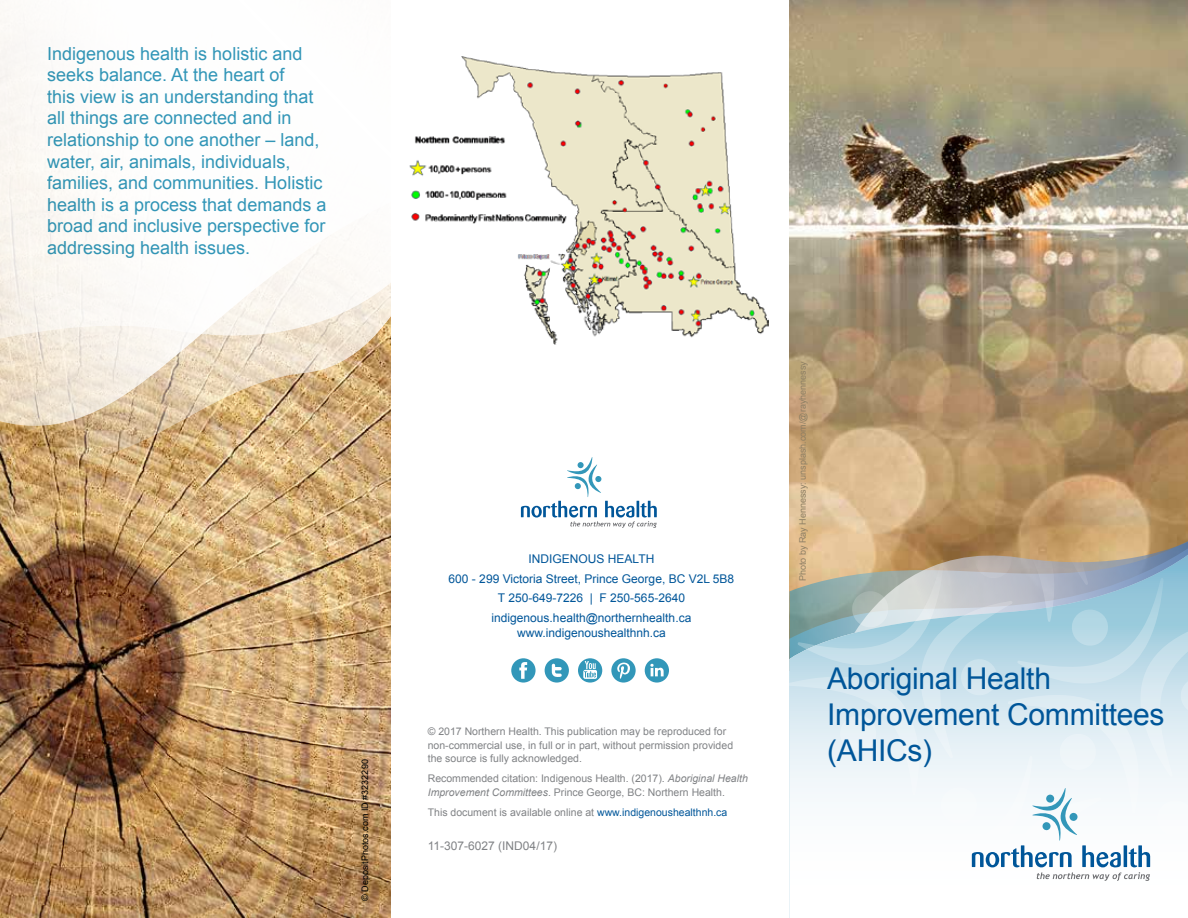
<style>
.page{position:relative;width:1188px;height:918px;background:#fff}
.page>*{position:absolute;margin:0;border:0;box-sizing:border-box;transform-origin:0 0}
.t1{font:30px/36px "Arial";letter-spacing:-.01em;color:#005699}
.t2{font:18px/21.6px "Arial";color:#3397b9}
.t3{font:12px "Arial";color:#005699}
.t4{font:12px "Arial";color:#808285}
.t5{font:10.5px/13.5px "Arial";color:#808285}
.t6{font:9px "Arial";color:#8d7f64}
.t7{font:9px "Arial";color:#000}
.s1{font-style:italic}
.s2{color:#005699}
</style>
<div class="page">
<img style="left:789px;top:0;width:398px;height:528px">
<img style="left:0;top:480px;width:391px;height:438px">
<svg style="left:0;top:282px;width:391px;height:198px;background:#d8bc93"></svg>
<svg style="left:264px;top:235px;width:116px;height:47px"></svg>
<svg style="left:334px;top:234px;width:46px;height:15px"></svg>
<div style="left:0;top:13px;width:33px;height:67px;background:#faf8f5"></div>
<svg style="left:0;top:80px;width:255px;height:301px"></svg>
<svg style="left:0;top:376px;width:172px;height:65px;background:#ddc8aa"></svg>
<svg style="left:70px;top:193px;width:90px;height:90px"></svg>
<svg style="left:520px;top:457px;width:136px;height:71px"></svg>
<svg style="left:611px;top:658px;width:24px;height:25px"></svg>
<svg style="left:644px;top:658px;width:24px;height:25px"></svg>
<svg style="left:544px;top:658px;width:24px;height:25px"></svg>
<svg style="left:511px;top:658px;width:24px;height:25px"></svg>
<svg style="left:578px;top:658px;width:24px;height:25px"></svg>
<img style="left:409px;top:56px;width:359px;height:288px">
<svg style="left:789px;top:528px;width:398px;height:390px"></svg>
<p class="t2" style="left:47px;top:43px;width:281px">Indigenous health is holistic and seeks balance. At the heart of<br>this view is an understanding that all things are connected and in relationship to one another – land, water, air, animals, individuals, families, and communities. Holistic health is a process that demands a broad and inclusive perspective for addressing health issues.</p>
<p class="t7" style="left:359px;top:901px;width:143px;rotate:-90deg">© DepositPhotos.com ID #3232290</p>
<p class="t3" style="left:528px;top:551px;width:12px">Indig</p>
<p class="t3" style="left:561px;top:551px;width:85px">enous Health</p>
<p class="t3" style="left:448px;top:571px;width:287px">600 - 299 Victoria Street, Prince George, BC V2L 5B8</p>
<p class="t3" style="left:497px;top:590px;width:189px">T 250-649-7226 | F 250-565-2640</p>
<p class="t3" style="left:491px;top:610px;width:201px">indigenous.health@northernhealth.ca</p>
<p class="t3" style="left:517px;top:625px;width:150px">www.indigenoushealthnh.ca</p>
<p class="t5" style="left:427px;top:725px;width:307px">© 2017 Northern Health. This publication may be reproduced for non-commercial use, in full or in part, without permission provided the source is fully acknowledged.</p>
<p class="t5" style="left:427px;top:772px;width:321px">Recommended citation: Indigenous Health. (2017). <span class="s1">Aboriginal Health<br>Improvement Committees</span>. Prince George, BC: Northern Health.</p>
<p class="t5" style="left:427px;top:806px;width:301px">This document is available online at <span class="s2">www.indigenoushealthnh.ca</span></p>
<p class="t4" style="left:427px;top:838px;width:131px">11-307-6027 (IND04/17)</p>
<p class="t6" style="left:796px;top:581px;width:221px;rotate:-90deg">Photo by Ray Hennessy: unsplash.com/@rayhennessy</p>
<h1 class="t1" style="left:827px;top:661px;width:339px">Aboriginal Health<br>Improvement Committees (AHICs)</h1>
</div>
